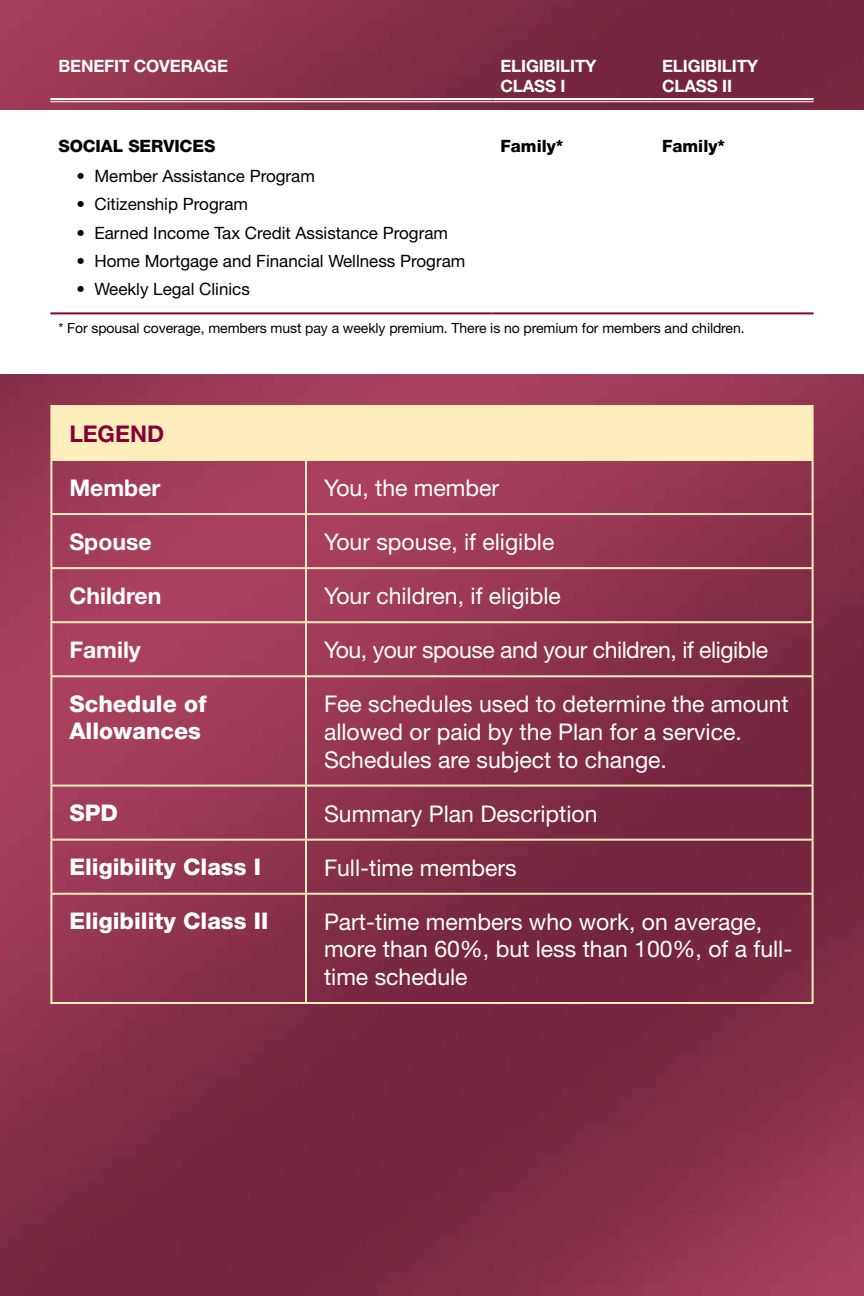
<style>
.page{position:relative;width:864px;height:1296px;background:#fff}
.page>*{position:absolute;margin:0;border:0;box-sizing:border-box;transform-origin:0 0}
.t1{font:23px/27.6px "Helvetica Neue";color:#fff}
.t2{font:800 23px/27.6px "Helvetica Neue";color:#fff}
.t3{font:23px "Helvetica Neue";letter-spacing:-.02em;color:#fff}
.t4{font:700 23px "Helvetica Neue";color:#fff}
.t5{font:700 23px "Helvetica Neue";color:#860038}
.t6{font:17px "Helvetica Neue";color:#000}
.t7{font:700 17px/20.4px "Helvetica Neue";letter-spacing:-.01em;color:#fff}
.t8{font:800 17px "Helvetica Neue";letter-spacing:-.005em;color:#000}
.t9{font:14px "Helvetica Neue";letter-spacing:-.005em;color:#000}
</style>
<div class="page">
<img style="left:0;top:374px;width:864px;height:922px">
<img style="left:0;top:0;width:864px;height:109px">
<hr style="left:50px;top:98px;width:442px;height:2px;background:#fff">
<hr style="left:50px;top:101px;width:442px;height:1px;background:#fff">
<hr style="left:492px;top:98px;width:162px;height:2px;background:#fff">
<hr style="left:492px;top:101px;width:162px;height:1px;background:#fff">
<hr style="left:654px;top:98px;width:160px;height:2px;background:#fff">
<hr style="left:654px;top:101px;width:160px;height:1px;background:#fff">
<hr style="left:50px;top:312px;width:442px;height:2px;background:#860038">
<hr style="left:492px;top:312px;width:162px;height:2px;background:#860038">
<hr style="left:654px;top:312px;width:160px;height:2px;background:#860038">
<div style="left:51px;top:406px;width:762px;height:54px;background:#feb"></div>
<hr style="left:50px;top:405px;width:256px;height:2px;background:#feb">
<hr style="left:50px;top:407px;width:2px;height:52px;background:#feb">
<hr style="left:306px;top:405px;width:508px;height:2px;background:#feb">
<hr style="left:812px;top:407px;width:2px;height:52px;background:#feb">
<hr style="left:50px;top:459px;width:256px;height:2px;background:#feb">
<hr style="left:50px;top:461px;width:2px;height:52px;background:#feb">
<hr style="left:306px;top:459px;width:508px;height:2px;background:#feb">
<hr style="left:305px;top:461px;width:2px;height:52px;background:#feb">
<hr style="left:812px;top:461px;width:2px;height:52px;background:#feb">
<hr style="left:50px;top:513px;width:256px;height:2px;background:#feb">
<hr style="left:50px;top:515px;width:2px;height:52px;background:#feb">
<hr style="left:306px;top:513px;width:508px;height:2px;background:#feb">
<hr style="left:305px;top:515px;width:2px;height:52px;background:#feb">
<hr style="left:812px;top:515px;width:2px;height:52px;background:#feb">
<hr style="left:50px;top:567px;width:256px;height:2px;background:#feb">
<hr style="left:50px;top:569px;width:2px;height:52px;background:#feb">
<hr style="left:306px;top:567px;width:508px;height:2px;background:#feb">
<hr style="left:305px;top:569px;width:2px;height:52px;background:#feb">
<hr style="left:812px;top:569px;width:2px;height:52px;background:#feb">
<hr style="left:50px;top:621px;width:256px;height:2px;background:#feb">
<hr style="left:50px;top:623px;width:2px;height:52px;background:#feb">
<hr style="left:306px;top:621px;width:508px;height:2px;background:#feb">
<hr style="left:305px;top:623px;width:2px;height:52px;background:#feb">
<hr style="left:812px;top:623px;width:2px;height:52px;background:#feb">
<hr style="left:50px;top:675px;width:256px;height:2px;background:#feb">
<hr style="left:50px;top:677px;width:2px;height:108px;background:#feb">
<hr style="left:306px;top:675px;width:508px;height:2px;background:#feb">
<hr style="left:305px;top:677px;width:2px;height:108px;background:#feb">
<hr style="left:812px;top:677px;width:2px;height:108px;background:#feb">
<hr style="left:50px;top:785px;width:256px;height:2px;background:#feb">
<hr style="left:50px;top:787px;width:2px;height:52px;background:#feb">
<hr style="left:306px;top:785px;width:508px;height:2px;background:#feb">
<hr style="left:305px;top:787px;width:2px;height:52px;background:#feb">
<hr style="left:812px;top:787px;width:2px;height:52px;background:#feb">
<hr style="left:50px;top:839px;width:256px;height:2px;background:#feb">
<hr style="left:50px;top:841px;width:2px;height:52px;background:#feb">
<hr style="left:306px;top:839px;width:508px;height:2px;background:#feb">
<hr style="left:305px;top:841px;width:2px;height:52px;background:#feb">
<hr style="left:812px;top:841px;width:2px;height:52px;background:#feb">
<hr style="left:50px;top:893px;width:256px;height:2px;background:#feb">
<hr style="left:50px;top:895px;width:2px;height:107px;background:#feb">
<hr style="left:306px;top:893px;width:508px;height:2px;background:#feb">
<hr style="left:305px;top:895px;width:2px;height:107px;background:#feb">
<hr style="left:812px;top:895px;width:2px;height:107px;background:#feb">
<hr style="left:50px;top:1002px;width:256px;height:2px;background:#feb">
<hr style="left:306px;top:1002px;width:508px;height:2px;background:#feb">
<p class="t7" style="left:58px;top:55px;width:171px">BENEFIT COVERAGE</p>
<p class="t7" style="left:500px;top:55px;width:98px">ELIGIBILITY<br>CLASS I</p>
<p class="t7" style="left:662px;top:55px;width:98px">ELIGIBILITY<br>CLASS II</p>
<p class="t8" style="left:58px;top:136px;width:158px">SOCIAL SERVICES</p>
<p class="t8" style="left:501px;top:136px;width:64px">Family*</p>
<p class="t8" style="left:662px;top:136px;width:64px">Family*</p>
<p class="t6" style="left:76px;top:166px;width:240px">• Member Assistance Program</p>
<p class="t6" style="left:76px;top:194px;width:173px">• Citizenship Program</p>
<p class="t6" style="left:76px;top:222px;width:373px">• Earned Income Tax Credit Assistance Program</p>
<p class="t6" style="left:76px;top:251px;width:390px">• Home Mortgage and Financial Wellness Program</p>
<p class="t6" style="left:76px;top:279px;width:175px">• Weekly Legal Clinics</p>
<p class="t9" style="left:58px;top:320px;width:688px">* For spousal coverage, members must pay a weekly premium. There is no premium for members and children.</p>
<p class="t5" style="left:69px;top:420px;width:96px">LEGEND</p>
<p class="t4" style="left:69px;top:474px;width:93px">Member</p>
<p class="t1" style="left:324px;top:474px;width:177px">You, the member</p>
<p class="t4" style="left:69px;top:528px;width:84px">Spouse</p>
<p class="t1" style="left:324px;top:528px;width:232px">Your spouse, if eligible</p>
<p class="t4" style="left:69px;top:582px;width:93px">Children</p>
<p class="t1" style="left:324px;top:582px;width:238px">Your children, if eligible</p>
<p class="t4" style="left:69px;top:636px;width:73px">Family</p>
<p class="t3" style="left:324px;top:636px;width:446px">You, your spouse and your children, if eligible</p>
<p class="t2" style="left:69px;top:690px;width:139px">Schedule of<br>Allowances</p>
<p class="t1" style="left:324px;top:690px;width:466px">Fee schedules used to determine the amount allowed or paid by the Plan for a service.<br>Schedules are subject to change.</p>
<p class="t2" style="left:69px;top:799px;width:50px">SPD</p>
<p class="t1" style="left:324px;top:799px;width:275px">Summary Plan Description</p>
<p class="t2" style="left:69px;top:853px;width:193px">Eligibility Class I</p>
<p class="t1" style="left:324px;top:853px;width:194px">Full-time members</p>
<p class="t2" style="left:69px;top:907px;width:200px">Eligibility Class II</p>
<p class="t1" style="left:324px;top:907px;width:470px">Part-time members who work, on average, more than 60%, but less than 100%, of a full&shy;time schedule</p>
</div>
